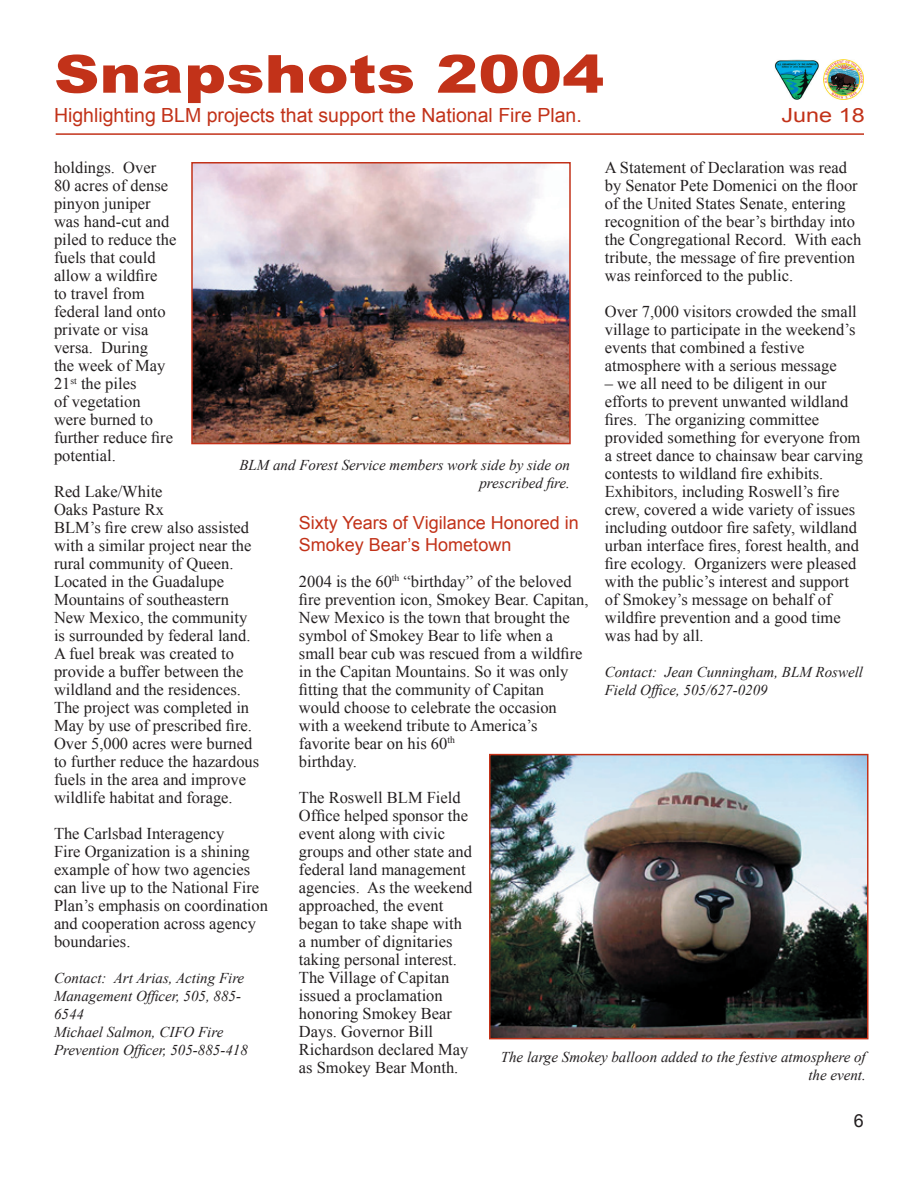
<style>
.page{position:relative;width:918px;height:1188px;background:#fff}
.page>*{position:absolute;margin:0;border:0;box-sizing:border-box;transform-origin:0 0}
.t1{font:900 52.5px "Arial";color:#c23219;scale:1.2 1}
.t2{font:19.5px "Arial";color:#c23219}
.t3{font:19.5px "Arial";color:#c23219;scale:1.2 1}
.t4{font:18px/21.6px "Arial";color:#c23219}
.t5{font:18px "Arial";color:#231f20}
.t6{font:16.5px/18px "Times New Roman";color:#231f20}
.t7{font:italic 15px/18px "Times New Roman";color:#231f20}
</style>
<div class="page">
<hr style="left:56px;top:133px;width:808px;height:2px;background:#c23219">
<img style="left:823px;top:59px;width:41px;height:41px">
<img style="left:775px;top:59px;width:43px;height:40px">
<img style="left:194px;top:165px;width:374px;height:276px">
<div style="left:191px;top:162px;width:380px;height:282px;border:2px solid #c23219"></div>
<img style="left:492px;top:757px;width:373px;height:279px">
<div style="left:489px;top:754px;width:379px;height:285px;border:2px solid #c23219"></div>
<h1 class="t1" style="left:54px;top:36px;width:460px">Snapshots 2004</h1>
<p class="t2" style="left:54px;top:102px;width:529px">Highlighting BLM projects that support the National Fire Plan.</p>
<p class="t3" style="left:782px;top:102px;width:71px">June 18</p>
<p class="t6" style="left:54px;top:159px;width:124px">holdings. Over<br>80 acres of dense pinyon juniper was hand-cut and piled to reduce the fuels that could allow a wildfire<br>to travel from federal land onto private or visa versa. During<br>the week of May<br>21<sup>st</sup> the piles<br>of vegetation were burned to further reduce fire potential.</p>
<p class="t6" style="left:54px;top:483px;width:207px">Red Lake/White<br>Oaks Pasture Rx<br>BLM’s fire crew also assisted with a similar project near the rural community of Queen.<br>Located in the Guadalupe<br>Mountains of southeastern<br>New Mexico, the community is surrounded by federal land.<br>A fuel break was created to provide a buffer between the wildland and the residences.<br>The project was completed in<br>May by use of prescribed fire.<br>Over 5,000 acres were burned to further reduce the hazardous fuels in the area and improve wildlife habitat and forage.</p>
<p class="t6" style="left:54px;top:825px;width:216px">The Carlsbad Interagency<br>Fire Organization is a shining example of how two agencies can live up to the National Fire<br>Plan’s emphasis on coordination and cooperation across agency boundaries.</p>
<p class="t7" style="left:54px;top:969px;width:195px">Contact: Art Arias, Acting Fire<br>Management Officer, 505, 885-<br>6544<br>Michael Salmon, CIFO Fire<br>Prevention Officer, 505-885-418</p>
<p class="t6" style="left:605px;top:159px;width:258px">A Statement of Declaration was read by Senator Pete Domenici on the floor of the United States Senate, entering recognition of the bear’s birthday into the Congregational Record. With each tribute, the message of fire prevention was reinforced to the public.</p>
<p class="t6" style="left:605px;top:303px;width:254px">Over 7,000 visitors crowded the small village to participate in the weekend’s events that combined a festive atmosphere with a serious message</p>
<p class="t6" style="left:605px;top:375px;width:260px">– we all need to be diligent in our efforts to prevent unwanted wildland fires. The organizing committee provided something for everyone from a street dance to chainsaw bear carving contests to wildland fire exhibits.<br>Exhibitors, including Roswell’s fire crew, covered a wide variety of issues including outdoor fire safety, wildland urban interface fires, forest health, and fire ecology. Organizers were pleased with the public’s interest and support of Smokey’s message on behalf of wildfire prevention and a good time was had by all.</p>
<p class="t7" style="left:605px;top:663px;width:260px">Contact: Jean Cunningham, BLM Roswell<br>Field Office, 505/627-0209</p>
<p class="t7" style="left:239px;top:456px;width:332px;text-align:right">BLM and Forest Service members work side by side on prescribed fire.</p>
<p class="t4" style="left:299px;top:512px;width:281px">Sixty Years of Vigilance Honored in<br>Smokey Bear’s Hometown</p>
<p class="t6" style="left:299px;top:572px;width:291px">2004 is the 60<sup>th</sup> “birthday” of the beloved fire prevention icon, Smokey Bear. Capitan, New Mexico is the town that brought the symbol of Smokey Bear to life when a small bear cub was rescued from a wildfire in the Capitan Mountains. So it was only fitting that the community of Capitan would choose to celebrate the occasion with a weekend tribute to America’s favorite bear on his 60<sup>th<br></sup>birthday.</p>
<p class="t6" style="left:299px;top:788px;width:175px">The Roswell BLM Field<br>Office helped sponsor the event along with civic groups and other state and federal land management agencies. As the weekend approached, the event began to take shape with a number of dignitaries taking personal interest.<br>The Village of Capitan issued a proclamation honoring Smokey Bear<br>Days. Governor Bill<br>Richardson declared May as Smokey Bear Month.</p>
<p class="t7" style="left:501px;top:1048px;width:367px;text-align:right">The large Smokey balloon added to the festive atmosphere of the event.</p>
<p class="t5" style="left:854px;top:1108px;width:12px">6</p>
</div>
